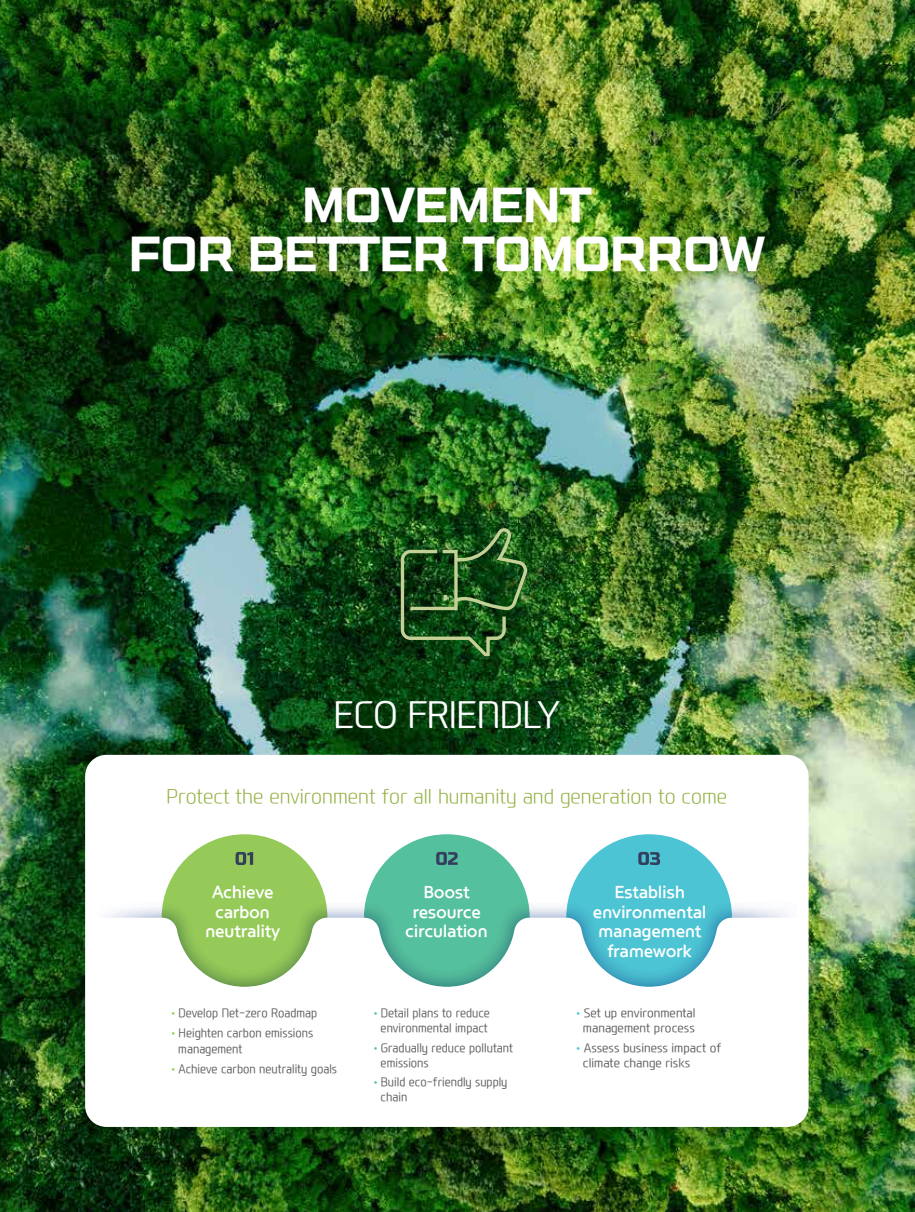
<style>
.page{position:relative;width:915px;height:1212px;background:#fff}
.page>*{position:absolute;margin:0;border:0;box-sizing:border-box;transform-origin:0 0}
.t1{font:46.5px/49.5px "HD Logo OTF";letter-spacing:-.05em;color:#fff;text-align:center}
.t2{font:300 36px "Modern H";letter-spacing:-.02em;color:#fff}
.t3{font:300 19.5px "Modern H Eco";color:#90b03e}
.t4{font:18px/19.5px "H Dharmony M OTF";letter-spacing:-.025em;color:#fff;text-align:center}
.t5{font:300 12px/15px "Modern H";color:#58595b;scale:.94 1}
.t6{font:300 12px/15px "Modern H";color:#58595b;text-align:right}
.s1{color:#95ca59}
.s2{color:#55c09d}
.s3{color:#4cc4d4}
</style>
<div class="page">
<img style="left:0;top:0;width:914px;height:1212px">
<svg style="left:400px;top:528px;width:127px;height:128px;background:#265823"></svg>
<div style="left:85px;top:755px;width:723px;height:372px;background:#fff;border-radius:21px"></div>
<div style="left:364px;top:834px;width:165px;height:167px;background:#55c09d;border-radius:50%"></div>
<div style="left:162px;top:834px;width:165px;height:167px;background:#95ca59;border-radius:50%"></div>
<div style="left:566px;top:834px;width:165px;height:167px;background:#4cc4d4;border-radius:50%"></div>
<svg style="left:108px;top:899px;width:681px;height:19px"></svg>
<svg style="left:162px;top:918px;width:569px;height:83px;fill:#fff"></svg>
<svg style="left:235px;top:852px;width:18px;height:13px"></svg>
<svg style="left:436px;top:852px;width:21px;height:13px"></svg>
<svg style="left:638px;top:852px;width:22px;height:13px"></svg>
<h1 class="t1" style="left:128px;top:179px;width:639px">MOVEMENT<br>FOR BETTER TOMORROW</h1>
<h2 class="t2" style="left:333px;top:690px;width:228px">ECO FRIENDLY</h2>
<h3 class="t3" style="left:166px;top:783px;width:562px">Protect the environment for all humanity and generation to come</h3>
<h3 class="t4" style="left:205px;top:883px;width:77px">Achieve carbon neutrality</h3>
<h3 class="t4" style="left:405px;top:883px;width:84px">Boost resource circulation</h3>
<h3 class="t4" style="left:592px;top:883px;width:115px">Establish environmental management framework</h3>
<p class="t5" style="left:168px;top:1005px;width:160px"><span class="s1">•</span>Develop Net-zero Roadmap</p>
<p class="t5" style="left:178px;top:1024px;width:145px;line-height:16.5px;text-indent:-10px"><span class="s1">•</span>Heighten carbon emissions management</p>
<p class="t5" style="left:168px;top:1061px;width:181px"><span class="s1">•</span>Achieve carbon neutrality goals</p>
<p class="t5" style="left:370px;top:1005px;width:129px;text-align:right"><span class="s2">•</span>Detail plans to reduce environmental impact</p>
<p class="t5" style="left:380px;top:1040px;width:142px;text-indent:-10px"><span class="s2">•</span>Gradually reduce pollutant emissions</p>
<p class="t5" style="left:380px;top:1074px;width:136px;text-indent:-10px"><span class="s2">•</span>Build eco-friendly supply chain</p>
<p class="t6" style="left:572px;top:1005px;width:124px"><span class="s3">•</span>Set up environmental management process</p>
<p class="t6" style="left:582px;top:1040px;width:140px;text-align:left;text-indent:-10px"><span class="s3">•</span>Assess business impact of climate change risks</p>
</div>
